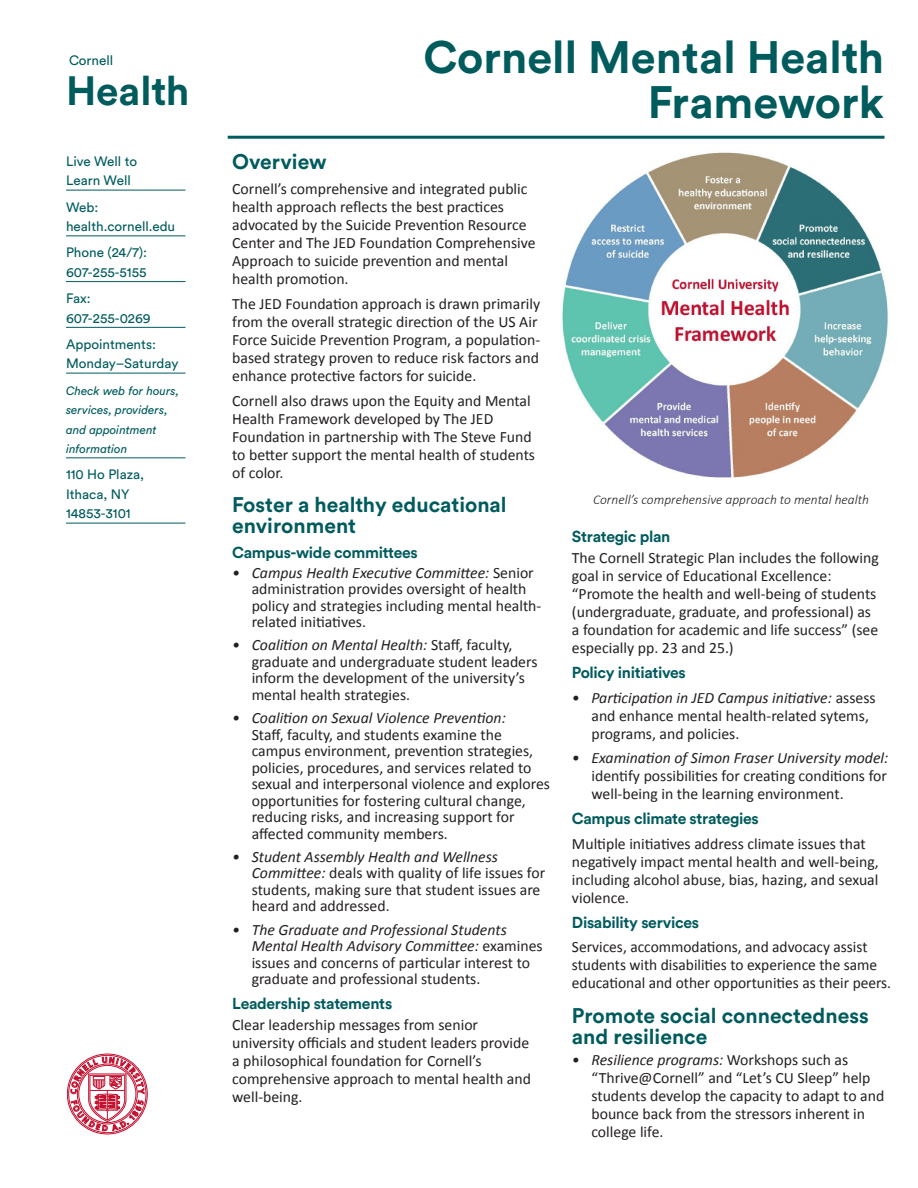
<style>
.page{position:relative;width:918px;height:1188px;background:#fff}
.page>*{position:absolute;margin:0;border:0;box-sizing:border-box;transform-origin:0 0}
.H1_Main_header-_Circ{font:700 45px/45px "Circular Std";color:#005b5d;text-align:right}
.t1{font:700 40.5px "Circular Std";color:#005b5d}
.Header-_Circular_14{font:700 21px/21px "Circular Std";color:#005b5d}
.Body_copy-Calibri_10{font:15.75px/18px "Calibri";color:#231f20}
.Sub-head-Circular_12{font:15.75px/18px "Calibri";color:#231f20}
.Sub-head-Circular_12-2{font:700 15.75px "Circular Std";letter-spacing:-.02em;color:#005b5d}
.t2{font:13.5px/19.5px "Circular Std";color:#005b5d}
.Photo_caption__Calli{font:italic 300 13.5px "Calibri";color:#231f20}
.t3{font:italic 12px/19.5px "Circular Std";color:#005b5d}
.s1{font-style:italic}
</style>
<div class="page">
<img style="left:562px;top:152px;width:326px;height:326px">
<hr style="left:228px;top:136px;width:657px;height:3px;background:#005b5d">
<svg style="left:67px;top:1053px;width:81px;height:81px"></svg>
<hr style="left:66px;top:190px;width:119px;height:1px;background:#005b5d">
<hr style="left:66px;top:236px;width:119px;height:1px;background:#005b5d">
<hr style="left:66px;top:281px;width:119px;height:1px;background:#005b5d">
<hr style="left:66px;top:327px;width:119px;height:1px;background:#005b5d">
<hr style="left:66px;top:373px;width:119px;height:1px;background:#005b5d">
<hr style="left:66px;top:458px;width:119px;height:1px;background:#005b5d">
<hr style="left:66px;top:523px;width:119px;height:1px;background:#005b5d">
<p class="t2" style="left:69px;top:50px;width:46px">Cornell</p>
<h2 class="t1" style="left:66px;top:65px;width:125px">Health</h2>
<p class="t2" style="left:66px;top:151px;width:73px">Live Well to<br>Learn Well</p>
<p class="t2" style="left:66px;top:197px;width:111px">Web: health.cornell.edu</p>
<p class="t2" style="left:66px;top:243px;width:83px">Phone (24/7):<br>607-255-5155</p>
<p class="t2" style="left:66px;top:289px;width:86px">Fax:<br>607-255-0269</p>
<p class="t2" style="left:66px;top:334px;width:114px">Appointments:<br>Monday–Saturday</p>
<p class="t3" style="left:66px;top:381px;width:115px">Check web for hours, services, providers, and appointment information</p>
<p class="t2" style="left:66px;top:465px;width:80px">110 Ho Plaza,<br>Ithaca, NY<br>14853-3101</p>
<p class="H1_Main_header-_Circ" style="left:424px;top:34px;width:462px">Cornell Mental Health<br>Framework</p>
<p class="Header-_Circular_14" style="left:232px;top:151px;width:96px">Overview</p>
<p class="Body_copy-Calibri_10" style="left:232px;top:180px;width:305px">Cornell’s comprehensive and integrated public health approach reflects the best practices advocated by the Suicide Prevention Resource Center and The JED Foundation Comprehensive Approach to suicide prevention and mental health promotion.</p>
<p class="Body_copy-Calibri_10" style="left:232px;top:295px;width:310px">The JED Foundation approach is drawn primarily from the overall strategic direction of the US Air Force Suicide Prevention Program, a population&shy;based strategy proven to reduce risk factors and enhance protective factors for suicide.</p>
<p class="Body_copy-Calibri_10" style="left:232px;top:391px;width:304px">Cornell also draws upon the Equity and Mental Health Framework developed by The JED Foundation in partnership with The Steve Fund to better support the mental health of students of color.</p>
<p class="Header-_Circular_14" style="left:232px;top:494px;width:276px">Foster a healthy educational environment</p>
<h3 class="Sub-head-Circular_12-2" style="left:232px;top:542px;width:187px">Campus-wide committees</h3>
<p class="Body_copy-Calibri_10" style="left:252px;top:564px;width:291px;line-height:16.5px;text-indent:-20px"><span class="s1">• Campus Health Executive Committee:</span> Senior administration provides oversight of health policy and strategies including mental health&shy;related initiatives.</p>
<p class="Body_copy-Calibri_10" style="left:252px;top:637px;width:287px;line-height:16.5px;text-indent:-20px"><span class="s1">• Coalition on Mental Health:</span> Staff, faculty, graduate and undergraduate student leaders inform the development of the university’s mental health strategies.</p>
<p class="Body_copy-Calibri_10" style="left:252px;top:710px;width:300px;line-height:16.5px;text-indent:-20px"><span class="s1">• Coalition on Sexual Violence Prevention:<br></span>Staff, faculty, and students examine the campus environment, prevention strategies, policies, procedures, and services related to sexual and interpersonal violence and explores opportunities for fostering cultural change, reducing risks, and increasing support for affected community members.</p>
<p class="Body_copy-Calibri_10" style="left:252px;top:848px;width:295px;line-height:16.5px;text-indent:-20px"><span class="s1">• Student Assembly Health and Wellness Committee:</span> deals with quality of life issues for students, making sure that student issues are heard and addressed.</p>
<p class="Body_copy-Calibri_10" style="left:252px;top:921px;width:293px;line-height:16.5px;text-indent:-20px"><span class="s1">• The Graduate and Professional Students Mental Health Advisory Committee:</span> examines issues and concerns of particular interest to graduate and professional students.</p>
<h3 class="Sub-head-Circular_12-2" style="left:232px;top:993px;width:162px">Leadership statements</h3>
<p class="Body_copy-Calibri_10" style="left:232px;top:1016px;width:300px">Clear leadership messages from senior university officials and student leaders provide a philosophical foundation for Cornell’s comprehensive approach to mental health and well-being.</p>
<h5 class="Photo_caption__Calli" style="left:593px;top:491px;width:278px">Cornell’s comprehensive approach to mental health</h5>
<h3 class="Sub-head-Circular_12-2" style="left:572px;top:526px;width:100px">Strategic plan</h3>
<p class="Body_copy-Calibri_10" style="left:572px;top:549px;width:308px">The Cornell Strategic Plan includes the following goal in service of Educational Excellence: “Promote the health and well-being of students (undergraduate, graduate, and professional) as a foundation for academic and life success” (see especially pp. 23 and 25.)</p>
<h3 class="Sub-head-Circular_12-2" style="left:572px;top:662px;width:115px">Policy initiatives</h3>
<p class="Body_copy-Calibri_10" style="left:591px;top:689px;width:286px;text-indent:-20px"><span class="s1">• Participation in JED Campus initiative:</span> assess and enhance mental health-related sytems, programs, and policies.</p>
<p class="Body_copy-Calibri_10" style="left:591px;top:749px;width:298px;text-align:justify;text-indent:-20px"><span class="s1">• Examination of Simon Fraser University model: </span>identify possibilities for creating conditions for well-being in the learning environment.</p>
<h3 class="Sub-head-Circular_12-2" style="left:572px;top:808px;width:188px">Campus climate strategies</h3>
<h3 class="Sub-head-Circular_12" style="left:572px;top:835px;width:308px">Multiple initiatives address climate issues that negatively impact mental health and well-being, including alcohol abuse, bias, hazing, and sexual violence.</h3>
<h3 class="Sub-head-Circular_12-2" style="left:572px;top:912px;width:129px">Disability services</h3>
<h3 class="Sub-head-Circular_12" style="left:572px;top:938px;width:321px">Services, accommodations, and advocacy assist students with disabilities to experience the same educational and other opportunities as their peers.</h3>
<p class="Header-_Circular_14" style="left:572px;top:1005px;width:298px">Promote social connectedness and resilience</p>
<p class="Body_copy-Calibri_10" style="left:591px;top:1051px;width:294px;text-indent:-20px"><span class="s1">• Resilience programs:</span> Workshops such as “Thrive@Cornell” and “Let’s CU Sleep” help students develop the capacity to adapt to and bounce back from the stressors inherent in college life.</p>
</div>
